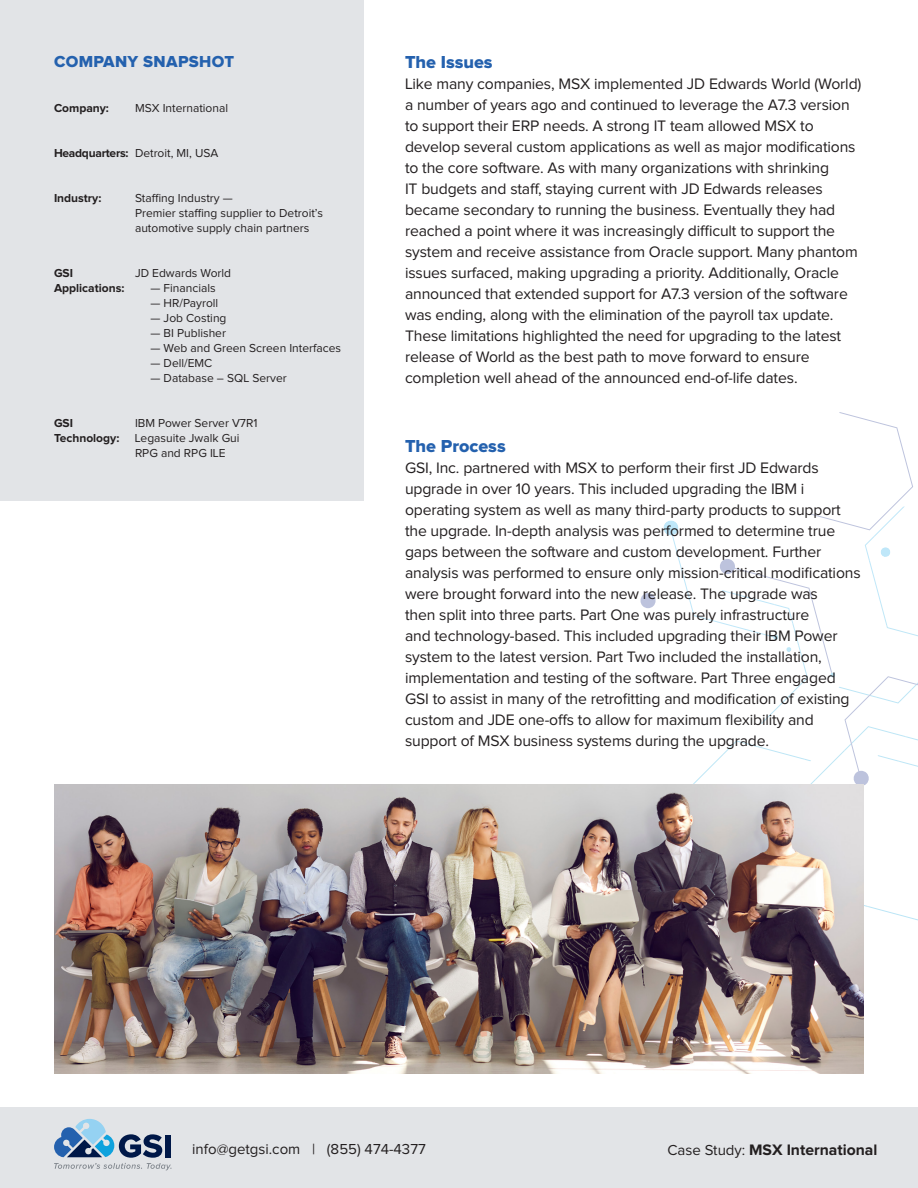
<style>
.page{position:relative;width:918px;height:1188px;background:#fff}
.page>*{position:absolute;margin:0;border:0;box-sizing:border-box;transform-origin:0 0}
.t1{font:18px "Proxima Nova Extrabld";color:#2461ae}
.t2{font:16.5px "Proxima Nova Extrabld";letter-spacing:.02em;color:#2461ae}
.t3{font:15.75px/21px "Proxima Nova";letter-spacing:-.01em;color:#231f20}
.t4{font:700 15.75px "Proxima Nova";color:#231f20}
.t5{font:15px "Proxima Nova";color:#231f20}
.t6{font:12px/15px "Proxima Nova";color:#231f20}
.t7{font:700 12px "Proxima Nova";color:#231f20}
.s1{font-weight:700}
.s2{font-weight:400;font-size:15px}
</style>
<div class="page">
<svg style="left:640px;top:412px;width:278px;height:509px"></svg>
<div style="left:0;top:0;width:364px;height:501px;background:#e2e4e7"></div>
<div style="left:0;top:1107px;width:918px;height:81px;background:#e2e4e7"></div>
<svg style="left:54px;top:1119px;width:118px;height:51px"></svg>
<img style="left:54px;top:784px;width:810px;height:290px">
<p class="t2" style="left:54px;top:54px;width:182px">COMPANY SNAPSHOT</p>
<p class="t7" style="left:54px;top:101px;width:56px">Company:</p>
<p class="t6" style="left:135px;top:101px;width:95px">MSX International</p>
<p class="t6" style="left:54px;top:146px;width:166px"><span class="s1">Headquarters:</span> Detroit, MI, USA</p>
<p class="t7" style="left:54px;top:191px;width:49px">Industry:</p>
<p class="t6" style="left:135px;top:191px;width:189px">Staffing Industry —<br>Premier staffing supplier to Detroit’s automotive supply chain partners</p>
<p class="t7" style="left:54px;top:266px;width:21px">GSI</p>
<p class="t6" style="left:135px;top:266px;width:98px">JD Edwards World</p>
<p class="t7" style="left:54px;top:281px;width:72px">Applications:</p>
<p class="t6" style="left:151px;top:281px;width:67px">— Financials</p>
<p class="t6" style="left:151px;top:296px;width:69px">— HR/Payroll</p>
<p class="t6" style="left:151px;top:311px;width:77px">— Job Costing</p>
<p class="t6" style="left:151px;top:326px;width:77px">— BI Publisher</p>
<p class="t6" style="left:151px;top:341px;width:192px">— Web and Green Screen Interfaces</p>
<p class="t6" style="left:151px;top:356px;width:63px">— Dell/EMC</p>
<p class="t6" style="left:151px;top:371px;width:138px">— Database – SQL Server</p>
<p class="t7" style="left:54px;top:416px;width:21px">GSI</p>
<p class="t6" style="left:135px;top:416px;width:124px">IBM Power Server V7R1</p>
<p class="t7" style="left:54px;top:431px;width:67px">Technology:</p>
<p class="t6" style="left:135px;top:431px;width:106px">Legasuite Jwalk Gui<br>RPG and RPG ILE</p>
<p class="t1" style="left:405px;top:54px;width:89px">The Issues</p>
<p class="t3" style="left:405px;top:74px;width:458px">Like many companies, MSX implemented JD Edwards World (World) a number of years ago and continued to leverage the A7.3 version to support their ERP needs. A strong IT team allowed MSX to develop several custom applications as well as major modifications to the core software. As with many organizations with shrinking<br>IT budgets and staff, staying current with JD Edwards releases became secondary to running the business. Eventually they had reached a point where it was increasingly difficult to support the system and receive assistance from Oracle support. Many phantom issues surfaced, making upgrading a priority. Additionally, Oracle announced that extended support for A7.3 version of the software was ending, along with the elimination of the payroll tax update.<br>These limitations highlighted the need for upgrading to the latest release of World as the best path to move forward to ensure completion well ahead of the announced end-of-life dates.</p>
<p class="t1" style="left:405px;top:438px;width:102px">The Process</p>
<p class="t3" style="left:405px;top:458px;width:457px">GSI, Inc. partnered with MSX to perform their first JD Edwards upgrade in over 10 years. This included upgrading the IBM i operating system as well as many third-party products to support the upgrade. In-depth analysis was performed to determine true gaps between the software and custom development. Further analysis was performed to ensure only mission-critical modifications were brought forward into the new release. The upgrade was<br>then split into three parts. Part One was purely infrastructure<br>and technology-based. This included upgrading their IBM Power system to the latest version. Part Two included the installation, implementation and testing of the software. Part Three engaged GSI to assist in many of the retrofitting and modification of existing custom and JDE one-offs to allow for maximum flexibility and support of MSX business systems during the upgrade.</p>
<p class="t5" style="left:192px;top:1142px;width:235px">info@getgsi.com | (855) 474-4377</p>
<p class="t4" style="left:667px;top:1140px;width:212px"><span class="s2">Case Study:</span> MSX International</p>
</div>
